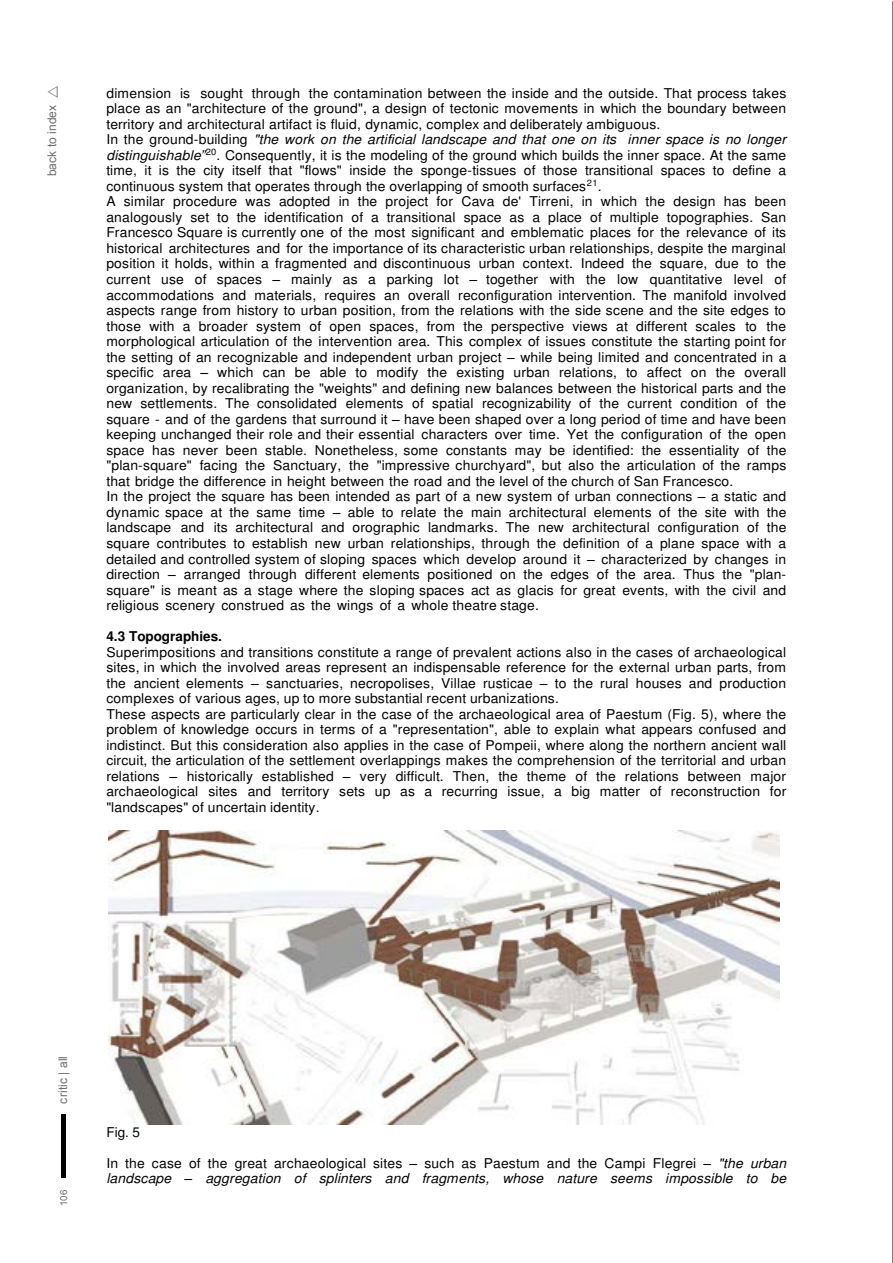
<style>
.page{position:relative;width:893px;height:1263px;background:#fff}
.page>*{position:absolute;margin:0;border:0;box-sizing:border-box;transform-origin:0 0}
.t1{font:13.5px/15.6px "Arial";letter-spacing:.015em;color:#000}
.t2{font:italic 13.5px/15.5px "Arial";letter-spacing:.015em;color:#000}
.t3{font:700 13.5px "Arial";color:#000}
.t4{font:12px "Arial";letter-spacing:.01em;color:#6d6e71}
.t5{font:9.75px "Arial";color:#6d6e71}
.s1{font-style:italic}
.s2{font-family:"font 000000001 b 9 edeb 0"}
.s3{font-style:normal}
.s4{font-family:"font 000000001 b 9 edeb 0";font-style:normal}
</style>
<div class="page">
<img style="left:109px;top:830px;width:670px;height:294px">
<hr style="left:62px;top:1115px;width:4px;height:63px;background:#000">
<p class="t4" style="left:45px;top:176px;width:73px;rotate:-90deg">back to index</p>
<p class="t1" style="left:106px;top:85px;width:682px">dimension is sought through the contamination between the inside and the outside. That process takes place as an "architecture of the ground", a design of tectonic movements in which the boundary between territory and architectural artifact is fluid, dynamic, complex and deliberately ambiguous.<br>In the ground-building <span class="s1">"the work on the artificial landscape and that one on its inner space is no longer distinguishable</span><span class="s2">”</span><sup>20</sup>. Consequently, it is the modeling of the ground which builds the inner space. At the same time, it is the city itself that "flows" inside the sponge-tissues of those transitional spaces to define a continuous system that operates through the overlapping of smooth surfaces<sup>21</sup>.<br>A similar procedure was adopted in the project for Cava de' Tirreni, in which the design has been analogously set to the identification of a transitional space as a place of multiple topographies. San Francesco Square is currently one of the most significant and emblematic places for the relevance of its historical architectures and for the importance of its characteristic urban relationships, despite the marginal position it holds, within a fragmented and discontinuous urban context. Indeed the square, due to the current use of spaces <span class="s2">–</span> mainly as a parking lot <span class="s2">–</span> together with the low quantitative level of accommodations and materials, requires an overall reconfiguration intervention. The manifold involved aspects range from history to urban position, from the relations with the side scene and the site edges to those with a broader system of open spaces, from the perspective views at different scales to the morphological articulation of the intervention area. This complex of issues constitute the starting point for the setting of an recognizable and independent urban project <span class="s2">–</span> while being limited and concentrated in a specific area <span class="s2">–</span> which can be able to modify the existing urban relations, to affect on the overall organization, by recalibrating the "weights" and defining new balances between the historical parts and the new settlements. The consolidated elements of spatial recognizability of the current condition of the square - and of the gardens that surround it <span class="s2">–</span> have been shaped over a long period of time and have been keeping unchanged their role and their essential characters over time. Yet the configuration of the open space has never been stable. Nonetheless, some constants may be identified: the essentiality of the "plan-square" facing the Sanctuary, the "impressive churchyard", but also the articulation of the ramps that bridge the difference in height between the road and the level of the church of San Francesco.<br>In the project the square has been intended as part of a new system of urban connections <span class="s2">–</span> a static and dynamic space at the same time <span class="s2">–</span> able to relate the main architectural elements of the site with the landscape and its architectural and orographic landmarks. The new architectural configuration of the square contributes to establish new urban relationships, through the definition of a plane space with a detailed and controlled system of sloping spaces which develop around it <span class="s2">–</span> characterized by changes in direction <span class="s2">–</span> arranged through different elements positioned on the edges of the area. Thus the "plan&shy;square" is meant as a stage where the sloping spaces act as glacis for great events, with the civil and religious scenery construed as the wings of a whole theatre stage.</p>
<p class="t3" style="left:106px;top:628px;width:117px">4.3 Topographies.</p>
<p class="t1" style="left:106px;top:644px;width:681px">Superimpositions and transitions constitute a range of prevalent actions also in the cases of archaeological sites, in which the involved areas represent an indispensable reference for the external urban parts, from the ancient elements <span class="s2">–</span> sanctuaries, necropolises, Villae rusticae <span class="s2">–</span> to the rural houses and production complexes of various ages, up to more substantial recent urbanizations.<br>These aspects are particularly clear in the case of the archaeological area of Paestum (Fig. 5), where the problem of knowledge occurs in terms of a "representation", able to explain what appears confused and indistinct. But this consideration also applies in the case of Pompeii, where along the northern ancient wall circuit, the articulation of the settlement overlappings makes the comprehension of the territorial and urban relations <span class="s2">–</span> historically established <span class="s2">–</span> very difficult. Then, the theme of the relations between major archaeological sites and territory sets up as a recurring issue, a big matter of reconstruction for "landscapes" of uncertain identity.</p>
<p class="t4" style="left:56px;top:1103px;width:49px;rotate:-90deg">critic | all</p>
<p class="t5" style="left:58px;top:1206px;width:18px;rotate:-90deg">106</p>
<p class="t1" style="left:106px;top:1124px;width:35px">Fig. 5</p>
<p class="t2" style="left:106px;top:1155px;width:681px"><span class="s3">In the case of the great archaeological sites</span> <span class="s4">–</span> <span class="s3">such as Paestum and the Campi Flegrei</span> <span class="s4">–</span> "the urban landscape <span class="s4">–</span> aggregation of splinters and fragments, whose nature seems impossible to be</p>
</div>
